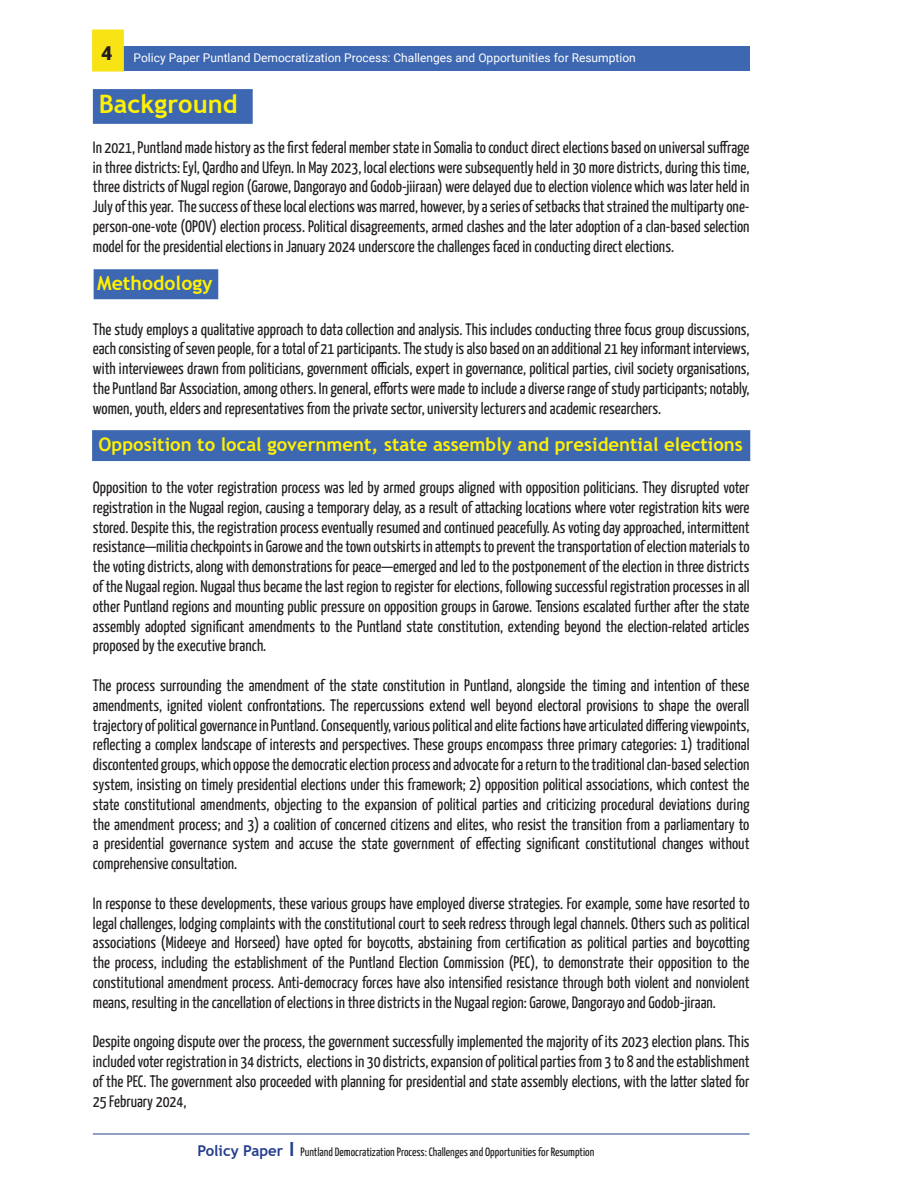
<style>
.page{position:relative;width:918px;height:1188px;background:#fff}
.page>*{position:absolute;margin:0;border:0;box-sizing:border-box;transform-origin:0 0}
.t1{font:700 25.5px "Trebuchet MS";color:#fff101}
.t2{font:700 19.5px "Trebuchet MS";color:#fff101}
.t3{font:900 19.5px "Roboto";color:#231f20}
.t4{font:700 18.6px "Trebuchet MS";color:#fff101}
.t5{font:16.5px/19.8px "Yanone Kaffeesatz";color:#231f20;text-align:justify}
.t6{font:12px "Yanone Kaffeesatz";color:#231f20}
.t7{font:12px "Roboto";color:#fff}
.s1{font-family:"Trebuchet MS";font-weight:700;font-size:15px;color:#253f8e}
.s2{font-family:"Trebuchet MS";font-weight:700;font-size:19.5px;color:#253f8e}
</style>
<div class="page">
<div style="left:93px;top:89px;width:160px;height:35px;background:#3d67b1;border:2px solid #3d67b1"></div>
<hr style="left:93px;top:1134px;width:657px;height:1px;background:#253f8e">
<div style="left:93px;top:46px;width:657px;height:25px;background:#3d67b1"></div>
<div style="left:92px;top:29px;width:32px;height:43px;background:#f8e415;border:2px solid #f8e415"></div>
<div style="left:92px;top:430px;width:658px;height:31px;background:#3d67b1;border:2px solid #3d67b1"></div>
<div style="left:94px;top:269px;width:124px;height:30px;background:#3d67b1;border:2px solid #3d67b1"></div>
<p class="t3" style="left:101px;top:39px;width:13px">4</p>
<p class="t7" style="left:134px;top:49px;width:504px">Policy Paper Puntland Democratization Process: Challenges and Opportunities for Resumption</p>
<p class="t1" style="left:99px;top:88px;width:140px">Background</p>
<p class="t5" style="left:93px;top:136px;width:658px">In 2021, Puntland made history as the first federal member state in Somalia to conduct direct elections based on universal suffrage in three districts: Eyl, Qardho and Ufeyn. In May 2023, local elections were subsequently held in 30 more districts, during this time, three districts of Nugal region (Garowe, Dangorayo and Godob-jiiraan) were delayed due to election violence which was later held in July of this year. The success of these local elections was marred, however, by a series of setbacks that strained the multiparty one&shy;person-one-vote (OPOV) election process. Political disagreements, armed clashes and the later adoption of a clan-based selection model for the presidential elections in January 2024 underscore the challenges faced in conducting direct elections.</p>
<p class="t2" style="left:97px;top:271px;width:117px">Methodology</p>
<p class="t5" style="left:93px;top:318px;width:658px">The study employs a qualitative approach to data collection and analysis. This includes conducting three focus group discussions, each consisting of seven people, for a total of 21 participants. The study is also based on an additional 21 key informant interviews, with interviewees drawn from politicians, government officials, expert in governance, political parties, civil society organisations, the Puntland Bar Association, among others. In general, efforts were made to include a diverse range of study participants; notably, women, youth, elders and representatives from the private sector, university lecturers and academic researchers.</p>
<p class="t4" style="left:98px;top:432px;width:646px">Opposition to local government, state assembly and presidential elections</p>
<p class="t5" style="left:93px;top:476px;width:658px">Opposition to the voter registration process was led by armed groups aligned with opposition politicians. They disrupted voter registration in the Nugaal region, causing a temporary delay, as a result of attacking locations where voter registration kits were stored. Despite this, the registration process eventually resumed and continued peacefully. As voting day approached, intermittent resistance—militia checkpoints in Garowe and the town outskirts in attempts to prevent the transportation of election materials to the voting districts, along with demonstrations for peace—emerged and led to the postponement of the election in three districts of the Nugaal region. Nugaal thus became the last region to register for elections, following successful registration processes in all other Puntland regions and mounting public pressure on opposition groups in Garowe. Tensions escalated further after the state assembly adopted significant amendments to the Puntland state constitution, extending beyond the election-related articles proposed by the executive branch.</p>
<p class="t5" style="left:93px;top:674px;width:658px">The process surrounding the amendment of the state constitution in Puntland, alongside the timing and intention of these amendments, ignited violent confrontations. The repercussions extend well beyond electoral provisions to shape the overall trajectory of political governance in Puntland. Consequently, various political and elite factions have articulated differing viewpoints, reflecting a complex landscape of interests and perspectives. These groups encompass three primary categories: 1) traditional discontented groups, which oppose the democratic election process and advocate for a return to the traditional clan-based selection system, insisting on timely presidential elections under this framework; 2) opposition political associations, which contest the state constitutional amendments, objecting to the expansion of political parties and criticizing procedural deviations during the amendment process; and 3) a coalition of concerned citizens and elites, who resist the transition from a parliamentary to a presidential governance system and accuse the state government of effecting significant constitutional changes without comprehensive consultation.</p>
<p class="t5" style="left:93px;top:892px;width:658px">In response to these developments, these various groups have employed diverse strategies. For example, some have resorted to legal challenges, lodging complaints with the constitutional court to seek redress through legal channels. Others such as political associations (Mideeye and Horseed) have opted for boycotts, abstaining from certification as political parties and boycotting the process, including the establishment of the Puntland Election Commission (PEC), to demonstrate their opposition to the constitutional amendment process. Anti-democracy forces have also intensified resistance through both violent and nonviolent means, resulting in the cancellation of elections in three districts in the Nugaal region: Garowe, Dangorayo and Godob-jiraan.</p>
<p class="t5" style="left:93px;top:1031px;width:658px">Despite ongoing dispute over the process, the government successfully implemented the majority of its 2023 election plans. This included voter registration in 34 districts, elections in 30 districts, expansion of political parties from 3 to 8 and the establishment of the PEC. The government also proceeded with planning for presidential and state assembly elections, with the latter slated for 25 February 2024,</p>
<p class="t6" style="left:198px;top:1144px;width:398px"><span class="s1">Policy Paper</span> <span class="s2">I</span> Puntland Democratization Process: Challenges and Opportunities for Resumption</p>
</div>
